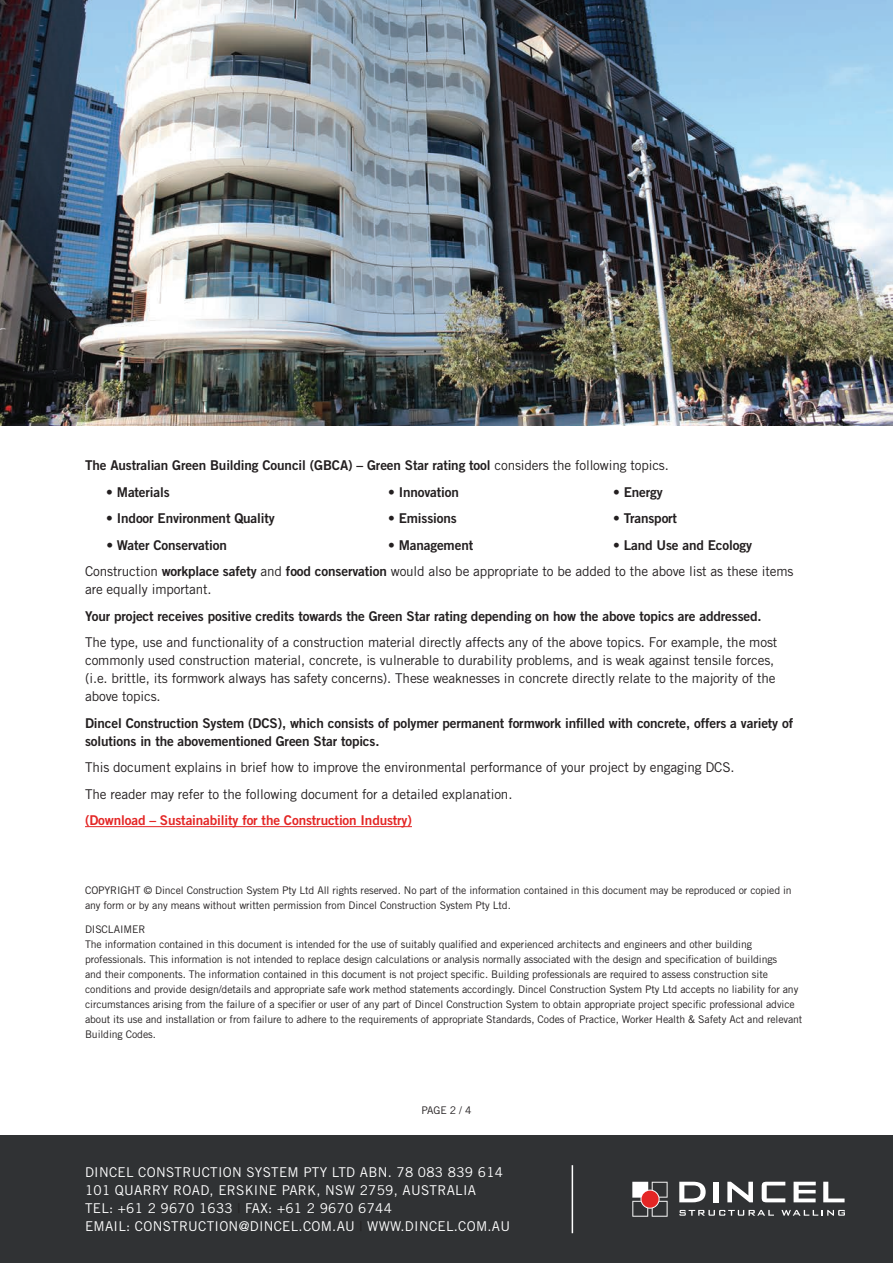
<style>
.page{position:relative;width:893px;height:1263px;background:#fff}
.page>*{position:absolute;margin:0;border:0;box-sizing:border-box;transform-origin:0 0}
.t1{font:13.5px/18px "Trade Gothic";letter-spacing:-.01em;color:#231f20}
.t2{font:13.5px/18px "Trade Gothic Bold Two";letter-spacing:-.01em;color:#231f20}
.t3{font:13.5px/18px "Trade Gothic";letter-spacing:.02em;color:#fff}
.t4{font:13.5px "Trade Gothic Bold Two";letter-spacing:-.01em;color:#e42625}
.t5{font:10.5px/15px "Trade Gothic";letter-spacing:-.01em;color:#231f20}
.s1{font-family:"Trade Gothic"}
.s2{font-family:"Trade Gothic Bold Two"}
.s3{color:#231f20}
</style>
<div class="page">
<img style="left:0;top:0;width:893px;height:425px">
<hr style="left:85px;top:826px;width:327px;height:1px;background:#e42625">
<div style="left:0;top:1135px;width:893px;height:128px;background:#303234"></div>
<svg style="left:679px;top:1182px;width:27px;height:20px"></svg>
<div style="left:713px;top:1182px;width:5px;height:20px;background:#fff"></div>
<svg style="left:727px;top:1182px;width:26px;height:20px"></svg>
<svg style="left:762px;top:1182px;width:23px;height:20px"></svg>
<svg style="left:794px;top:1182px;width:22px;height:20px"></svg>
<svg style="left:823px;top:1182px;width:21px;height:20px"></svg>
<svg style="left:632px;top:1182px;width:36px;height:35px"></svg>
<div style="left:641px;top:1190px;width:18px;height:18px;background:#e42625;border-radius:50%"></div>
<svg style="left:679px;top:1210px;width:95px;height:6px"></svg>
<svg style="left:781px;top:1210px;width:64px;height:6px"></svg>
<hr style="left:572px;top:1165px;width:1px;height:68px;background:#fff">
<p class="t2" style="left:85px;top:456px;width:585px">The Australian Green Building Council (GBCA) – Green Star rating tool <span class="s1">considers the following topics.</span></p>
<p class="t2" style="left:106px;top:483px;width:65px">• Materials</p>
<p class="t2" style="left:388px;top:483px;width:72px">• Innovation</p>
<p class="t2" style="left:613px;top:483px;width:51px">• Energy</p>
<p class="t2" style="left:106px;top:509px;width:170px">• Indoor Environment Quality</p>
<p class="t2" style="left:388px;top:509px;width:70px">• Emissions</p>
<p class="t2" style="left:613px;top:509px;width:66px">• Transport</p>
<p class="t2" style="left:106px;top:536px;width:122px">• Water Conservation</p>
<p class="t2" style="left:388px;top:536px;width:87px">• Management</p>
<p class="t2" style="left:613px;top:536px;width:140px">• Land Use and Ecology</p>
<p class="t1" style="left:85px;top:562px;width:710px">Construction <span class="s2">workplace safety</span> and <span class="s2">food conservation</span> would also be appropriate to be added to the above list as these items are equally important.</p>
<p class="t2" style="left:85px;top:607px;width:678px">Your project receives positive credits towards the Green Star rating depending on how the above topics are addressed.</p>
<p class="t1" style="left:85px;top:633px;width:694px">The type, use and functionality of a construction material directly affects any of the above topics. For example, the most commonly used construction material, concrete, is vulnerable to durability problems, and is weak against tensile forces, (i.e. brittle, its formwork always has safety concerns). These weaknesses in concrete directly relate to the majority of the above topics.</p>
<p class="t2" style="left:85px;top:714px;width:710px">Dincel Construction System (DCS), which consists of polymer permanent formwork infilled with concrete, offers a variety of solutions in the abovementioned Green Star topics.</p>
<p class="t1" style="left:85px;top:754px;width:651px;line-height:26.5px">This document explains in brief how to improve the environmental performance of your project by engaging DCS.<br>The reader may refer to the following document for a detailed explanation.</p>
<p class="t4" style="left:85px;top:812px;width:328px">(Download – Sustainability for the Construction Industry)</p>
<p class="t5" style="left:85px;top:883px;width:708px">COPYRIGHT © Dincel Construction System Pty Ltd All rights reserved. No part of the information contained in this document may be reproduced or copied in any form or by any means without written permission from Dincel Construction System Pty Ltd.</p>
<p class="t5" style="left:85px;top:921px;width:719px">DISCLAIMER<br>The information contained in this document is intended for the use of suitably qualified and experienced architects and engineers and other building professionals. This information is not intended to replace design calculations or analysis normally associated with the design and specification of buildings<br>and their components. The information contained in this document is not project specific. Building professionals are required to assess construction site conditions and provide design/details and appropriate safe work method statements accordingly. Dincel Construction System Pty Ltd accepts no liability for any circumstances arising from the failure of a specifier or user of any part of Dincel Construction System to obtain appropriate project specific professional advice about its use and installation or from failure to adhere to the requirements of appropriate Standards, Codes of Practice, Worker Health &amp; Safety Act and relevant Building Codes.</p>
<p class="t5" style="left:421px;top:1102px;width:52px">PAGE 2 / 4</p>
<p class="t3" style="left:85px;top:1163px;width:427px">DINCEL CONSTRUCTION SYSTEM PTY LTD ABN. 78 083 839 614<br>101 QUARRY ROAD, ERSKINE PARK, NSW 2759, AUSTRALIA<br>TEL: +61 2 9670 1633 <span class="s3">|</span> FAX: +61 2 9670 6744<br>EMAIL: CONSTRUCTION@DINCEL.COM.AU <span class="s3">|</span> WWW.DINCEL.COM.AU</p>
</div>
